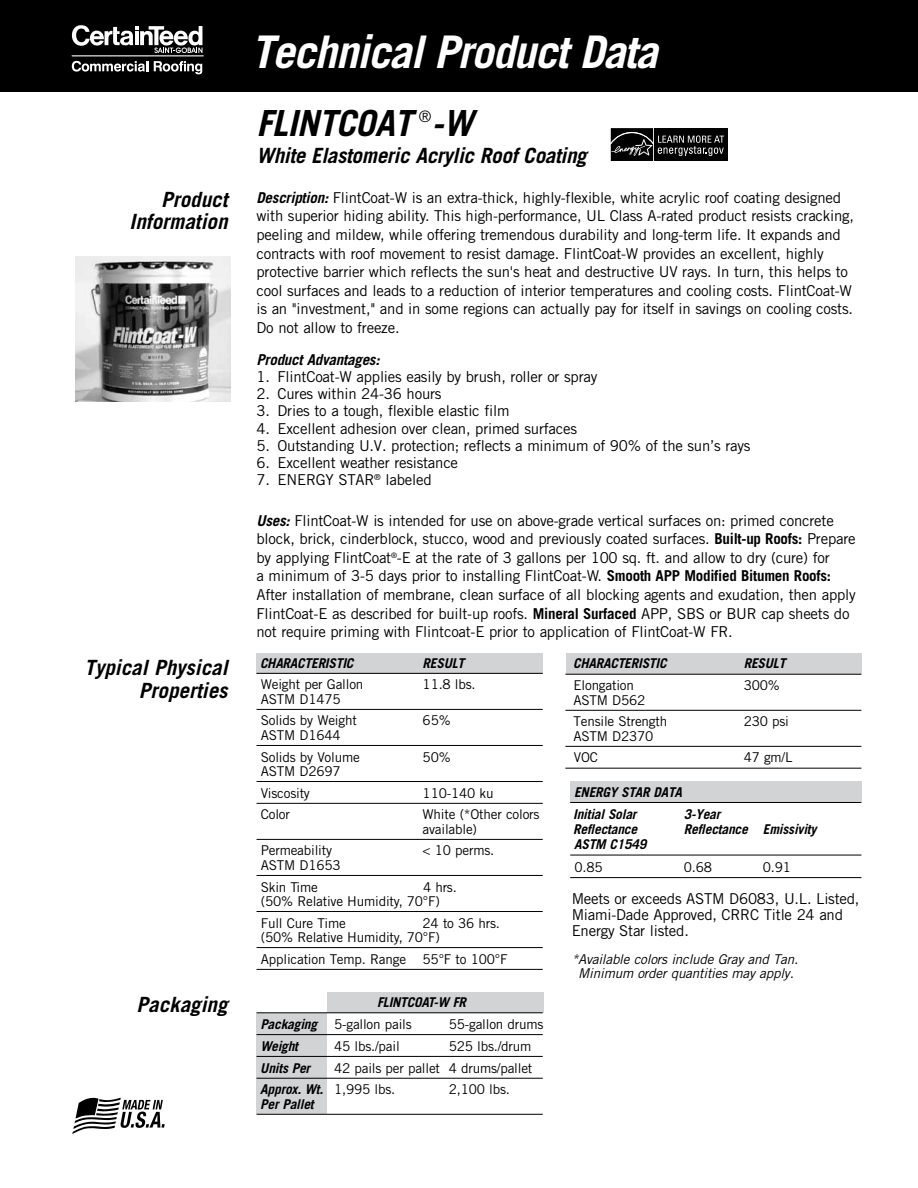
<style>
.page{position:relative;width:918px;height:1188px;background:#fff}
.page>*{position:absolute;margin:0;border:0;box-sizing:border-box;transform-origin:0 0}
.t1{font:italic 700 45px "Trade Gothic";letter-spacing:-.03em;color:#fff}
.t2{font:italic 700 36px "Trade Gothic";letter-spacing:-.015em;color:#000}
.t3{font:italic 700 21px/22.5px "Trade Gothic";letter-spacing:-.015em;color:#000;text-align:right}
.t4{font:300 15.75px "Trade Gothic";color:#000}
.t5{font:15px/18.6px "Trade Gothic";letter-spacing:-.015em;color:#000}
.t6{font:italic 700 15px "Trade Gothic";letter-spacing:-.015em;color:#000}
.t7{font:13.5px/21.8px "Trade Gothic";letter-spacing:-.015em;color:#000}
.t8{font:italic 700 13.5px/21.8px "Trade Gothic";letter-spacing:-.015em;color:#000}
.t9{font:italic 13.5px/14.2px "Trade Gothic";letter-spacing:-.015em;color:#000;text-align:center}
.s1{font-weight:700;font-style:italic}
.s2{font-weight:700}
.s3{font-weight:400;font-style:normal}
</style>
<div class="page">
<div style="left:256px;top:1013px;width:71px;height:101px;background:#d1d3d4"></div>
<div style="left:257px;top:653px;width:286px;height:20px;background:#d1d3d4"></div>
<div style="left:327px;top:993px;width:216px;height:20px;background:#d1d3d4"></div>
<div style="left:0;top:0;width:918px;height:91px;background:#000"></div>
<hr style="left:257px;top:673px;width:286px;height:1px;background:#000">
<hr style="left:257px;top:709px;width:286px;height:1px;background:#000">
<hr style="left:257px;top:745px;width:286px;height:1px;background:#000">
<hr style="left:257px;top:781px;width:286px;height:1px;background:#000">
<hr style="left:257px;top:803px;width:286px;height:1px;background:#000">
<hr style="left:257px;top:839px;width:286px;height:1px;background:#000">
<hr style="left:257px;top:875px;width:286px;height:1px;background:#000">
<hr style="left:257px;top:911px;width:286px;height:1px;background:#000">
<hr style="left:257px;top:947px;width:286px;height:1px;background:#000">
<hr style="left:257px;top:969px;width:286px;height:1px;background:#000">
<hr style="left:257px;top:1012px;width:286px;height:1px;background:#000">
<hr style="left:257px;top:1034px;width:286px;height:1px;background:#000">
<hr style="left:257px;top:1056px;width:286px;height:1px;background:#000">
<hr style="left:257px;top:1078px;width:286px;height:1px;background:#000">
<hr style="left:257px;top:1114px;width:286px;height:1px;background:#000">
<img style="left:76px;top:256px;width:154px;height:146px">
<div style="left:566px;top:653px;width:295px;height:20px;background:#d1d3d4"></div>
<hr style="left:565px;top:674px;width:296px;height:1px;background:#000">
<hr style="left:565px;top:710px;width:296px;height:1px;background:#000">
<hr style="left:565px;top:746px;width:296px;height:1px;background:#000">
<hr style="left:565px;top:768px;width:296px;height:1px;background:#000">
<div style="left:570px;top:782px;width:291px;height:20px;background:#d1d3d4"></div>
<hr style="left:570px;top:802px;width:291px;height:1px;background:#000">
<hr style="left:570px;top:855px;width:291px;height:1px;background:#000">
<hr style="left:570px;top:877px;width:291px;height:1px;background:#000">
<div style="left:654px;top:128px;width:74px;height:33px;background:#000"></div>
<svg style="left:611px;top:128px;width:113px;height:33px"></svg>
<hr style="left:72px;top:55px;width:131px;height:1px;background:#fff">
<svg style="left:72px;top:25px;width:130px;height:28px"></svg>
<svg style="left:72px;top:61px;width:76px;height:11px"></svg>
<svg style="left:154px;top:61px;width:48px;height:13px"></svg>
<svg style="left:72px;top:1098px;width:93px;height:36px"></svg>
<h3 class="t3" style="left:130px;top:188px;width:101px">Product<br>Information</h3>
<h3 class="t3" style="left:85px;top:656px;width:146px">Typical Physical<br>Properties</h3>
<h3 class="t3" style="left:137px;top:993px;width:94px">Packaging</h3>
<h1 class="t1" style="left:251px;top:24px;width:410px">Technical Product Data</h1>
<h2 class="t2" style="left:257px;top:101px;width:149px">Flintcoat</h2>
<p class="t4" style="left:419px;top:107px;width:14px">®</p>
<h2 class="t2" style="left:432px;top:101px;width:43px">-W</h2>
<h3 class="t3" style="left:257px;top:144px;width:333px">White Elastomeric Acrylic Roof Coating</h3>
<p class="t5" style="left:257px;top:188px;width:599px"><span class="s1">Description:</span> FlintCoat-W is an extra-thick, highly-flexible, white acrylic roof coating designed with superior hiding ability. This high-performance, UL Class A-rated product resists cracking, peeling and mildew, while offering tremendous durability and long-term life. It expands and contracts with roof movement to resist damage. FlintCoat-W provides an excellent, highly protective barrier which reflects the sun's heat and destructive UV rays. In turn, this helps to cool surfaces and leads to a reduction of interior temperatures and cooling costs. FlintCoat-W is an "investment," and in some regions can actually pay for itself in savings on cooling costs.<br>Do not allow to freeze.</p>
<p class="t6" style="left:257px;top:350px;width:125px">Product Advantages:</p>
<p class="t5" style="left:257px;top:367px;width:342px">1. FlintCoat-W applies easily by brush, roller or spray</p>
<p class="t5" style="left:257px;top:384px;width:187px">2. Cures within 24-36 hours</p>
<p class="t5" style="left:257px;top:402px;width:255px">3. Dries to a tough, flexible elastic film</p>
<p class="t5" style="left:257px;top:419px;width:322px">4. Excellent adhesion over clean, primed surfaces</p>
<p class="t5" style="left:257px;top:436px;width:496px">5. Outstanding U.V. protection; reflects a minimum of 90% of the sun’s rays</p>
<p class="t5" style="left:257px;top:453px;width:203px">6. Excellent weather resistance</p>
<p class="t5" style="left:257px;top:471px;width:177px">7. Energy Star<sup>®</sup> labeled</p>
<p class="t5" style="left:257px;top:511px;width:601px"><span class="s1">Uses:</span> FlintCoat-W is intended for use on above-grade vertical surfaces on: primed concrete block, brick, cinderblock, stucco, wood and previously coated surfaces. <span class="s2">Built-up Roofs:</span> Prepare by applying FlintCoat<sup>®</sup>-E at the rate of 3 gallons per 100 sq. ft. and allow to dry (cure) for<br>a minimum of 3-5 days prior to installing FlintCoat-W. <span class="s2">Smooth APP Modified Bitumen Roofs:<br></span>After installation of membrane, clean surface of all blocking agents and exudation, then apply FlintCoat-E as described for built-up roofs. <span class="s2">Mineral Surfaced</span> APP, SBS or BUR cap sheets do not require priming with Flintcoat-E prior to application of FlintCoat-W FR .</p>
<p class="t8" style="left:260px;top:652px;width:88px">CHARAC TERISTIC</p>
<p class="t8" style="left:423px;top:652px;width:43px">RESULT</p>
<p class="t7" style="left:261px;top:674px;width:104px">Weight per Gallon</p>
<p class="t7" style="left:423px;top:674px;width:55px">11.8 lbs.</p>
<p class="t7" style="left:261px;top:688px;width:98px">ASTM D1475<br>Solids by Weight</p>
<p class="t8" style="left:573px;top:653px;width:88px">CHARAC TERISTIC</p>
<p class="t8" style="left:744px;top:653px;width:43px">RESULT</p>
<p class="t7" style="left:574px;top:674px;width:62px">Elongation</p>
<p class="t7" style="left:744px;top:674px;width:38px">300%</p>
<p class="t7" style="left:574px;top:689px;width:95px">ASTM D562<br>Tensile Strength</p>
<p class="t7" style="left:423px;top:710px;width:30px">65%</p>
<p class="t7" style="left:744px;top:711px;width:47px">230 psi</p>
<p class="t7" style="left:261px;top:724px;width:101px">ASTM D1644<br>Solids by Volume</p>
<p class="t7" style="left:574px;top:725px;width:81px">ASTM D2370<br>VOC</p>
<p class="t7" style="left:423px;top:746px;width:30px">50%</p>
<p class="t7" style="left:744px;top:747px;width:50px">47 gm/L</p>
<p class="t7" style="left:261px;top:760px;width:81px">ASTM D2697<br>Viscosity</p>
<p class="t8" style="left:570px;top:780px;width:113px;line-height:22.5px">Energy star data<br>Initial Solar</p>
<p class="t7" style="left:423px;top:782px;width:72px">110-140 ku</p>
<p class="t8" style="left:684px;top:803px;width:38px">3-Year</p>
<p class="t7" style="left:261px;top:804px;width:31px">Color</p>
<p class="t7" style="left:423px;top:807px;width:118px;line-height:14.2px">White (*Other colors available)</p>
<p class="t7" style="left:261px;top:840px;width:73px">Permeability</p>
<p class="t7" style="left:423px;top:840px;width:73px">&lt; 10 perms.</p>
<p class="t7" style="left:261px;top:854px;width:81px">ASTM D1653<br>Skin Time</p>
<p class="t8" style="left:573px;top:818px;width:65px">Reflectance</p>
<p class="t8" style="left:684px;top:818px;width:136px">Reflectance Emissivity</p>
<p class="t8" style="left:574px;top:833px;width:74px">ASTM C1549</p>
<p class="t7" style="left:575px;top:856px;width:30px">0.85</p>
<p class="t7" style="left:684px;top:856px;width:30px">0.68</p>
<p class="t7" style="left:763px;top:856px;width:30px">0.91</p>
<p class="t7" style="left:261px;top:879px;width:198px;line-height:14.2px;text-indent:162px">4 hrs. (50% Relative Humidity, 70°F)</p>
<p class="t7" style="left:261px;top:912px;width:87px">Full Cure Time</p>
<p class="t5" style="left:572px;top:891px;width:289px;line-height:15.8px">Meets or exceeds ASTM D6083, U.L. Listed,<br>Miami-Dade Approved, CRRC Title 24 and<br>Energy Star listed.</p>
<p class="t7" style="left:261px;top:916px;width:241px;line-height:14.2px;text-indent:162px">24 to 36 hrs. (50% Relative Humidity, 70°F)</p>
<p class="t7" style="left:261px;top:948px;width:248px">Application Temp. Range 55°F to 100°F</p>
<p class="t8" style="left:260px;top:991px;width:207px;text-indent:117px">FlintCoat-W FR<br>Packaging <span class="s3">5-gallon pails</span></p>
<p class="t9" style="left:572px;top:952px;width:228px">*Available colors include Gray and Tan.<br>Minimum order quantities may apply.</p>
<p class="t7" style="left:449px;top:1013px;width:96px">55-gallon drums</p>
<p class="t8" style="left:260px;top:1035px;width:39px">Weight</p>
<p class="t7" style="left:334px;top:1035px;width:67px">45 lbs./pail</p>
<p class="t7" style="left:449px;top:1035px;width:84px">525 lbs./drum</p>
<p class="t8" style="left:260px;top:1057px;width:51px">Units Per</p>
<p class="t7" style="left:256px;top:1057px;width:277px;text-indent:78px">42 pails per pallet 4 drums/pallet<br><span class="s1">Approx. Wt.</span> 1,995 lbs.</p>
<p class="t7" style="left:449px;top:1079px;width:63px">2,100 lbs.</p>
<p class="t8" style="left:260px;top:1093px;width:55px">Per Pallet</p>
</div>
